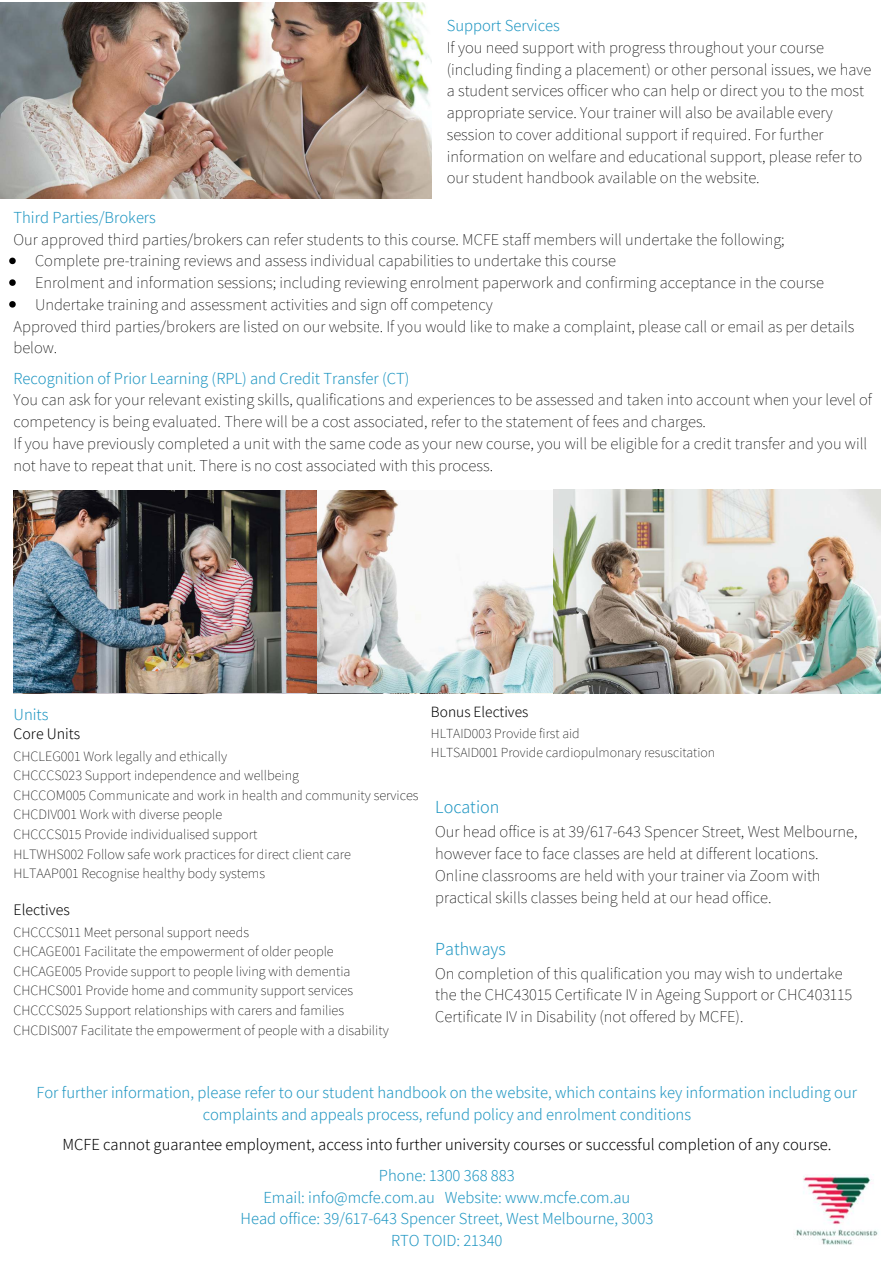
<style>
.page{position:relative;width:893px;height:1263px;background:#fff}
.page>*{position:absolute;margin:0;border:0;box-sizing:border-box;transform-origin:0 0}
.t1{font:300 18px "Assistant";color:#1f96c2}
.t2{font:200 16.5px/21.8px "Assistant";color:#000}
.t3{font:300 16.5px/21.8px "Assistant";color:#1f96c2;text-align:center}
.t4{font:300 16.5px "Assistant";color:#000}
.t5{font:300 15.75px "Assistant";color:#000}
.t6{font:300 15.3px "Assistant";color:#000}
.t7{font:200 14.25px/19.6px "Assistant";color:#000}
.t8{font:200 13.88px/19px "Assistant";color:#000}
</style>
<div class="page">
<img style="left:14px;top:490px;width:866px;height:203px">
<img style="left:795px;top:1174px;width:83px;height:71px">
<img style="left:0;top:3px;width:431px;height:196px">
<svg style="left:9px;top:258px;width:7px;height:6px"></svg>
<svg style="left:9px;top:279px;width:7px;height:7px"></svg>
<svg style="left:9px;top:301px;width:7px;height:7px"></svg>
<p class="t3" style="left:447px;top:14px;width:115px">Support Services</p>
<p class="t2" style="left:447px;top:36px;width:426px">If you need support with progress throughout your course (including finding a placement) or other personal issues, we have a student services officer who can help or direct you to the most appropriate service. Your trainer will also be available every session to cover additional support if required. For further information on welfare and educational support, please refer to our student handbook available on the website.</p>
<p class="t3" style="left:14px;top:206px;width:144px">Third Parties/Brokers</p>
<p class="t2" style="left:14px;top:227px;width:772px">Our approved third parties/brokers can refer students to this course. MCFE staff members will undertake the following;</p>
<p class="t2" style="left:35px;top:249px;width:790px">Complete pre-training reviews and assess individual capabilities to undertake this course<br>Enrolment and information sessions; including reviewing enrolment paperwork and confirming acceptance in the course<br>Undertake training and assessment activities and sign off competency</p>
<p class="t2" style="left:14px;top:314px;width:842px">Approved third parties/brokers are listed on our website. If you would like to make a complaint, please call or email as per details below.</p>
<p class="t3" style="left:14px;top:366px;width:397px">Recognition of Prior Learning (RPL) and Credit Transfer (CT)</p>
<p class="t2" style="left:14px;top:388px;width:860px">You can ask for your relevant existing skills, qualifications and experiences to be assessed and taken into account when your level of competency is being evaluated. There will be a cost associated, refer to the statement of fees and charges.<br>If you have previously completed a unit with the same code as your new course, you will be eligible for a credit transfer and you will not have to repeat that unit. There is no cost associated with this process.</p>
<p class="t3" style="left:14px;top:702px;width:37px">Units</p>
<p class="t5" style="left:14px;top:723px;width:68px">Core Units</p>
<p class="t7" style="left:14px;top:745px;width:406px">CHCLEG001 Work legally and ethically<br>CHCCCS023 Support independence and wellbeing<br>CHCCOM005 Communicate and work in health and community services CHCDIV001 Work with diverse people<br>CHCCCS015 Provide individualised support<br>HLTWHS002 Follow safe work practices for direct client care HLTAAP001 Recognise healthy body systems</p>
<p class="t5" style="left:14px;top:899px;width:58px">Electives</p>
<p class="t7" style="left:14px;top:921px;width:377px">CHCCCS011 Meet personal support needs<br>CHCAGE001 Facilitate the empowerment of older people CHCAGE005 Provide support to people living with dementia CHCHCS001 Provide home and community support services CHCCCS025 Support relationships with carers and families CHCDIS007 Facilitate the empowerment of people with a disability</p>
<p class="t6" style="left:431px;top:701px;width:99px">Bonus Electives</p>
<p class="t8" style="left:431px;top:723px;width:286px">HLTAID003 Provide first aid<br>HLTSAID001 Provide cardiopulmonary resuscitation</p>
<p class="t1" style="left:435px;top:795px;width:66px">Location</p>
<p class="t2" style="left:435px;top:820px;width:424px">Our head office is at 39/617-643 Spencer Street, West Melbourne, however face to face classes are held at different locations.<br>Online classrooms are held with your trainer via Zoom with practical skills classes being held at our head office.</p>
<p class="t1" style="left:435px;top:936px;width:72px">Pathways</p>
<p class="t2" style="left:435px;top:961px;width:418px">On completion of this qualification you may wish to undertake the the CHC43015 Certificate IV in Ageing Support or CHC403115<br>Certificate IV in Disability (not offered by MCFE).</p>
<p class="t3" style="left:37px;top:1081px;width:822px">For further information, please refer to our student handbook on the website, which contains key information including our complaints and appeals process, refund policy and enrolment conditions</p>
<p class="t4" style="left:62px;top:1133px;width:770px">MCFE cannot guarantee employment, access into further university courses or successful completion of any course.</p>
<p class="t3" style="left:240px;top:1163px;width:414px">Phone: 1300 368 883<br>Email: info@mcfe.com.au Website: www.mcfe.com.au<br>Head office: 39/617-643 Spencer Street, West Melbourne, 3003<br>RTO TOID: 21340</p>
</div>
